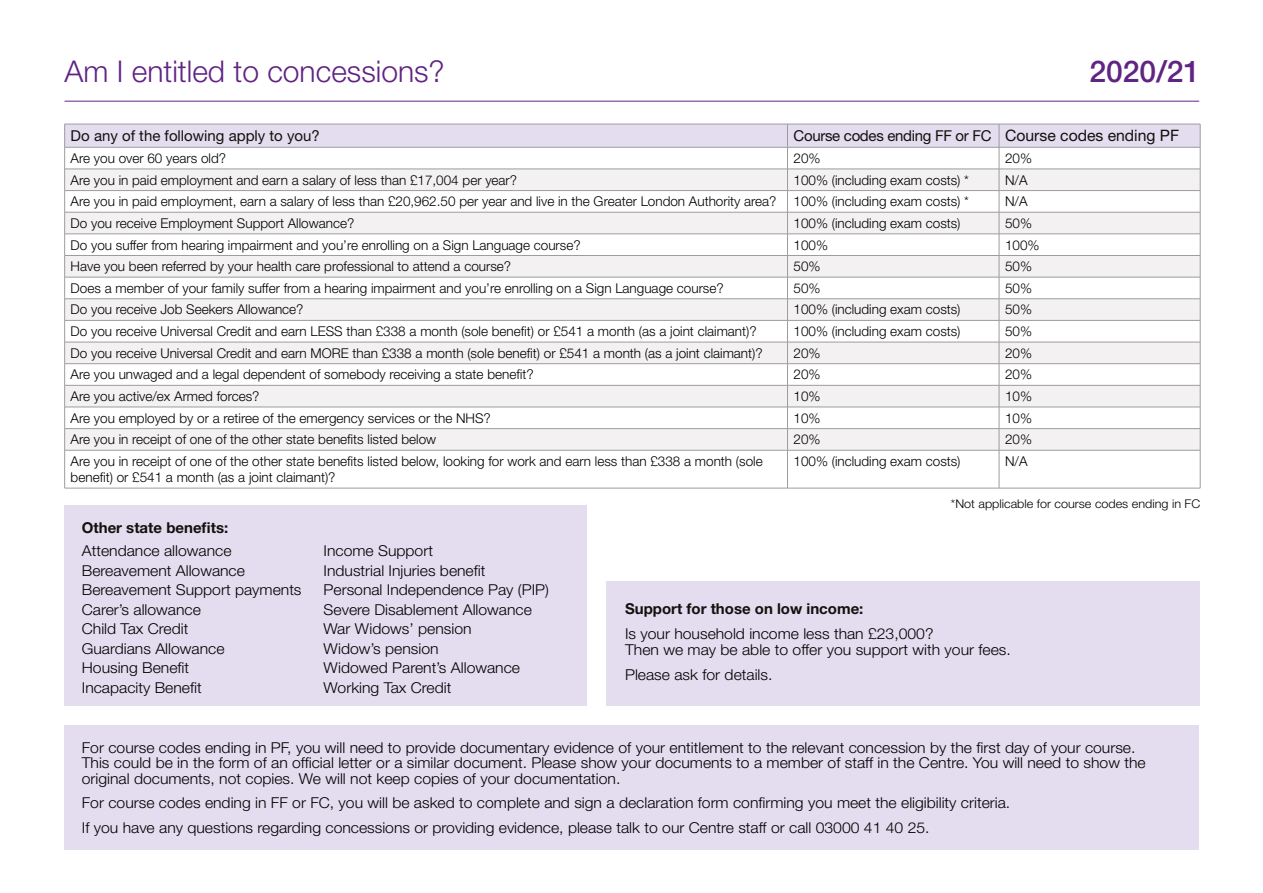
<style>
.page{position:relative;width:1263px;height:893px;background:#fff}
.page>*{position:absolute;margin:0;border:0;box-sizing:border-box;transform-origin:0 0}
.t1{font:300 30px "Helvetica Neue LT Std";color:#602483}
.t2{font:500 30px "Helvetica Neue LT Std";color:#602483}
.t3{font:300 15px/19.5px "Helvetica Neue LT Std";color:#000;scale:1.05 1}
.t4{font:700 15px "Helvetica Neue LT Std";color:#12110c}
.t5{font:15px "Helvetica Neue LT Std";letter-spacing:-.02em;color:#12110c}
.t6{font:15px "Helvetica Neue LT Std";color:#12110c}
.t7{font:300 13.5px/16.2px "Helvetica Neue LT Std";color:#000}
.t8{font:300 12px "Helvetica Neue LT Std";color:#000;scale:1.05 1}
.s1{font-size:15.75px}
</style>
<div class="page">
<hr style="left:65px;top:101px;width:1134px;height:1px;background:#602483">
<div style="left:606px;top:581px;width:593px;height:125px;background:#e4dcef"></div>
<div style="left:65px;top:726px;width:1134px;height:124px;background:#e4dcef"></div>
<div style="left:65px;top:505px;width:522px;height:201px;background:#e4dcef"></div>
<svg style="left:64px;top:124px;width:1137px;height:326px"></svg>
<hr style="left:999px;top:428px;width:201px;height:1px;background:#9d9d9c">
<hr style="left:999px;top:450px;width:201px;height:1px;background:#9d9d9c">
<hr style="left:1200px;top:450px;width:1px;height:38px;background:#9d9d9c">
<hr style="left:999px;top:488px;width:201px;height:1px;background:#9d9d9c">
<hr style="left:787px;top:450px;width:212px;height:1px;background:#9d9d9c">
<hr style="left:999px;top:450px;width:1px;height:38px;background:#9d9d9c">
<hr style="left:787px;top:488px;width:212px;height:1px;background:#9d9d9c">
<hr style="left:65px;top:450px;width:722px;height:1px;background:#9d9d9c">
<hr style="left:64px;top:450px;width:1px;height:38px;background:#9d9d9c">
<hr style="left:787px;top:450px;width:1px;height:38px;background:#9d9d9c">
<hr style="left:65px;top:488px;width:722px;height:1px;background:#9d9d9c">
<h1 class="t1" style="left:65px;top:53px;width:382px">Am I entitled to concessions?</h1>
<h1 class="t2" style="left:1089px;top:53px;width:112px">2020/21</h1>
<p class="t6" style="left:71px;top:126px;width:251px">Do any of the following apply to you?</p>
<p class="t5" style="left:793px;top:126px;width:387px">Course codes ending FF or FC <span class="s1">Course codes ending PF</span></p>
<p class="t7" style="left:71px;top:150px;width:157px">Are you over 60 years old?</p>
<p class="t7" style="left:793px;top:150px;width:29px">20%</p>
<p class="t7" style="left:1005px;top:150px;width:29px">20%</p>
<p class="t7" style="left:71px;top:171px;width:448px">Are you in paid employment and earn a salary of less than £17,004 per year?</p>
<p class="t7" style="left:793px;top:171px;width:177px">100% (including exam costs) *</p>
<p class="t7" style="left:1005px;top:171px;width:24px">N/A</p>
<p class="t7" style="left:71px;top:193px;width:707px">Are you in paid employment, earn a salary of less than £20,962.50 per year and live in the Greater London Authority area?</p>
<p class="t7" style="left:793px;top:193px;width:177px">100% (including exam costs) *</p>
<p class="t7" style="left:1005px;top:193px;width:24px">N/A</p>
<p class="t7" style="left:71px;top:215px;width:285px">Do you receive Employment Support Allowance?</p>
<p class="t7" style="left:793px;top:215px;width:169px">100% (including exam costs)</p>
<p class="t7" style="left:1005px;top:215px;width:29px">50%</p>
<p class="t7" style="left:71px;top:236px;width:511px">Do you suffer from hearing impairment and you’re enrolling on a Sign Language course?</p>
<p class="t7" style="left:793px;top:236px;width:36px">100%</p>
<p class="t7" style="left:1005px;top:236px;width:36px">100%</p>
<p class="t7" style="left:71px;top:258px;width:442px">Have you been referred by your health care professional to attend a course?</p>
<p class="t7" style="left:793px;top:258px;width:29px">50%</p>
<p class="t7" style="left:1005px;top:258px;width:29px">50%</p>
<p class="t7" style="left:71px;top:280px;width:654px">Does a member of your family suffer from a hearing impairment and you’re enrolling on a Sign Language course?</p>
<p class="t7" style="left:793px;top:280px;width:29px">50%</p>
<p class="t7" style="left:1005px;top:280px;width:29px">50%</p>
<p class="t7" style="left:71px;top:301px;width:234px">Do you receive Job Seekers Allowance?</p>
<p class="t7" style="left:793px;top:301px;width:169px">100% (including exam costs)</p>
<p class="t7" style="left:1005px;top:301px;width:29px">50%</p>
<p class="t7" style="left:71px;top:323px;width:687px">Do you receive Universal Credit and earn LESS than £338 a month (sole benefit) or £541 a month (as a joint claimant)?</p>
<p class="t7" style="left:793px;top:323px;width:169px">100% (including exam costs)</p>
<p class="t7" style="left:1005px;top:323px;width:29px">50%</p>
<p class="t7" style="left:71px;top:344px;width:693px">Do you receive Universal Credit and earn MORE than £338 a month (sole benefit) or £541 a month (as a joint claimant)?</p>
<p class="t7" style="left:793px;top:344px;width:29px">20%</p>
<p class="t7" style="left:1005px;top:344px;width:29px">20%</p>
<p class="t7" style="left:71px;top:366px;width:464px">Are you unwaged and a legal dependent of somebody receiving a state benefit?</p>
<p class="t7" style="left:793px;top:366px;width:29px">20%</p>
<p class="t7" style="left:1005px;top:366px;width:29px">20%</p>
<p class="t7" style="left:71px;top:388px;width:190px">Are you active/ex Armed forces?</p>
<p class="t7" style="left:793px;top:388px;width:29px">10%</p>
<p class="t7" style="left:1005px;top:388px;width:29px">10%</p>
<p class="t7" style="left:71px;top:409px;width:422px">Are you employed by or a retiree of the emergency services or the NHS?</p>
<p class="t7" style="left:793px;top:409px;width:29px">10%</p>
<p class="t7" style="left:1005px;top:409px;width:29px">10%</p>
<p class="t7" style="left:71px;top:431px;width:367px">Are you in receipt of one of the other state benefits listed below</p>
<p class="t7" style="left:793px;top:431px;width:29px">20%</p>
<p class="t7" style="left:1005px;top:431px;width:29px">20%</p>
<p class="t7" style="left:71px;top:453px;width:693px">Are you in receipt of one of the other state benefits listed below, looking for work and earn less than £338 a month (sole benefit) or £541 a month (as a joint claimant)?</p>
<p class="t7" style="left:793px;top:453px;width:169px">100% (including exam costs)</p>
<p class="t7" style="left:1005px;top:453px;width:24px">N/A</p>
<p class="t4" style="left:82px;top:518px;width:148px">Other state benefits:</p>
<p class="t3" style="left:82px;top:541px;width:211px">Attendance allowance<br>Bereavement Allowance<br>Bereavement Support payments<br>Carer’s allowance<br>Child Tax Credit<br>Guardians Allowance<br>Housing Benefit<br>Incapacity Benefit</p>
<p class="t3" style="left:324px;top:541px;width:216px">Income Support<br>Industrial Injuries benefit<br>Personal Independence Pay (PIP)<br>Severe Disablement Allowance<br>War Widows’ pension<br>Widow’s pension<br>Widowed Parent’s Allowance<br>Working Tax Credit</p>
<p class="t8" style="left:951px;top:497px;width:239px">*Not applicable for course codes ending in FC</p>
<p class="t4" style="left:625px;top:599px;width:240px">Support for those on low income:</p>
<p class="t3" style="left:625px;top:625px;width:369px;line-height:16.5px">Is your household income less than £23,000?<br>Then we may be able to offer you support with your fees.</p>
<p class="t3" style="left:625px;top:665px;width:142px">Please ask for details.</p>
<p class="t3" style="left:82px;top:739px;width:1015px;line-height:15.8px">For course codes ending in PF, you will need to provide documentary evidence of your entitlement to the relevant concession by the first day of your course.<br>This could be in the form of an official letter or a similar document. Please show your documents to a member of staff in the Centre. You will need to show the original documents, not copies. We will not keep copies of your documentation.</p>
<p class="t3" style="left:82px;top:790px;width:886px;line-height:24.3px">For course codes ending in FF or FC, you will be asked to complete and sign a declaration form confirming you meet the eligibility criteria.<br>If you have any questions regarding concessions or providing evidence, please talk to our Centre staff or call 03000 41 40 25.</p>
</div>
